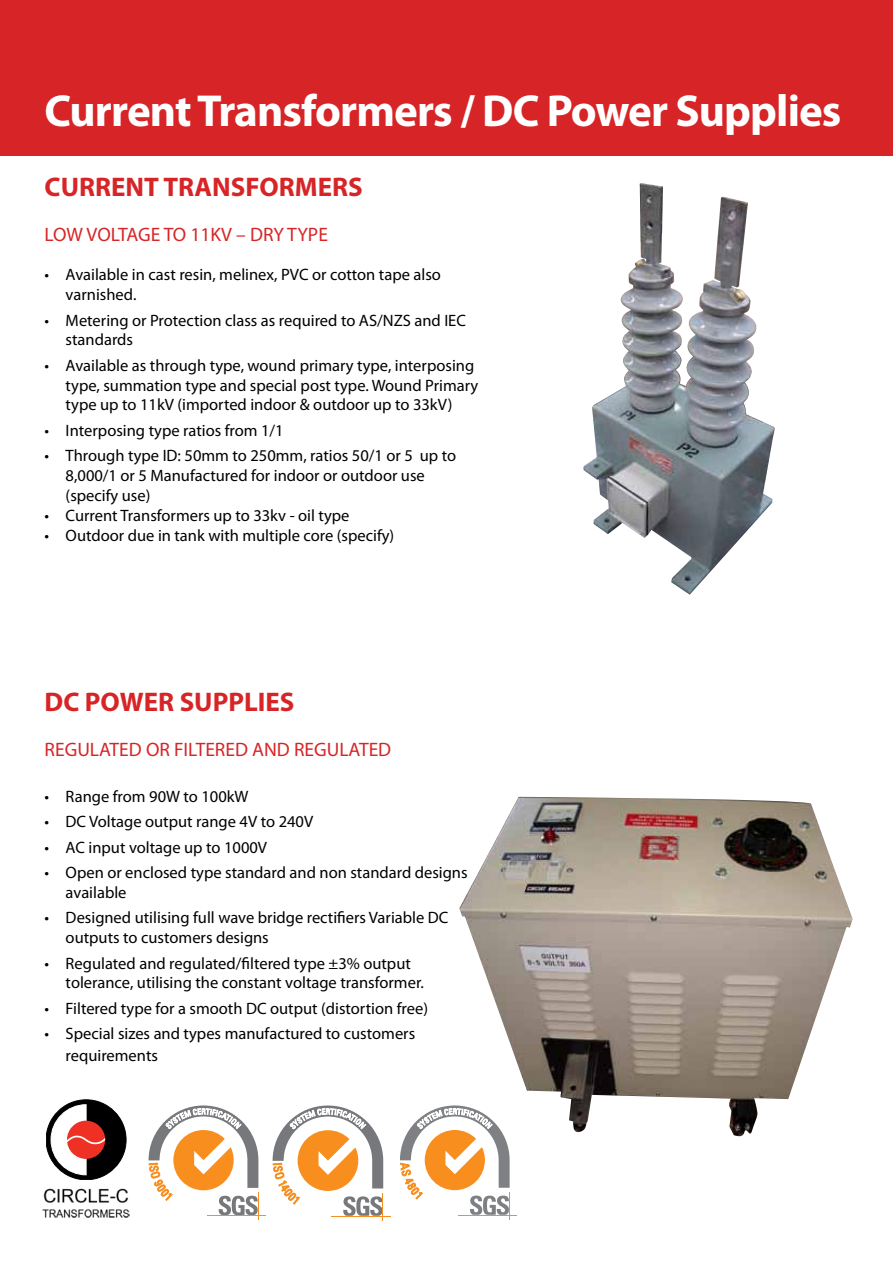
<style>
.page{position:relative;width:893px;height:1263px;background:#fff}
.page>*{position:absolute;margin:0;border:0;box-sizing:border-box;transform-origin:0 0}
.t1{font:700 45px "Myriad Pro";letter-spacing:-.02em;color:#fff}
.t2{font:700 27px "Myriad Pro";color:#d72527}
.t3{font:19.5px "Myriad Pro";color:#d72527}
.t4{font:16.5px/19.8px "Myriad Pro";color:#000}
</style>
<div class="page">
<img style="left:459px;top:797px;width:394px;height:340px">
<img style="left:583px;top:183px;width:192px;height:412px">
<div style="left:0;top:0;width:893px;height:156px;background:#d72527"></div>
<img style="left:43px;top:1188px;width:86px;height:30px">
<div style="left:46px;top:1100px;width:80px;height:80px;background:#000;border-radius:50%"></div>
<div style="left:46px;top:1100px;width:80px;height:80px;border:1px solid #000;border-radius:50%"></div>
<svg style="left:51px;top:1104px;width:54px;height:71px"></svg>
<hr style="left:458px;top:1215px;width:59px;height:1px;background:#f78e1e">
<svg style="left:400px;top:1105px;width:110px;height:114px"></svg>
<hr style="left:331px;top:1216px;width:59px;height:1px;background:#f78e1e">
<svg style="left:272px;top:1105px;width:111px;height:115px"></svg>
<hr style="left:207px;top:1215px;width:58px;height:1px;background:#f78e1e">
<svg style="left:148px;top:1105px;width:111px;height:114px"></svg>
<h1 class="t1" style="left:45px;top:82px;width:798px">Current Transformers / DC Power Supplies</h1>
<h2 class="t2" style="left:45px;top:169px;width:320px">CURRENT TRANSFORMERS</h2>
<p class="t3" style="left:45px;top:222px;width:285px">LOW VOLTAGE TO 11KV – DRY TYPE</p>
<p class="t4" style="left:66px;top:265px;width:377px;text-indent:-21px">• Available in cast resin, melinex, PVC or cotton tape also varnished.</p>
<p class="t4" style="left:66px;top:310px;width:402px;text-indent:-21px">• Metering or Protection class as required to AS/NZS and IEC standards</p>
<p class="t4" style="left:66px;top:355px;width:414px;text-indent:-21px">• Available as through type, wound primary type, interposing type, summation type and special post type. Wound Primary type up to 11kV (imported indoor &amp; outdoor up to 33kV)</p>
<p class="t4" style="left:45px;top:420px;width:241px">• Interposing type ratios from 1/1</p>
<p class="t4" style="left:66px;top:446px;width:392px;text-indent:-21px">• Through type ID: 50mm to 250mm, ratios 50/1 or 5 up to<br>8,000/1 or 5 Manufactured for indoor or outdoor use (specify use)</p>
<p class="t4" style="left:45px;top:505px;width:306px">• Current Transformers up to 33kv - oil type</p>
<p class="t4" style="left:45px;top:525px;width:351px">• Outdoor due in tank with multiple core (specify)</p>
<h2 class="t2" style="left:45px;top:684px;width:251px">DC POWER SUPPLIES</h2>
<p class="t3" style="left:45px;top:738px;width:348px">REGULATED OR FILTERED AND REGULATED</p>
<p class="t4" style="left:45px;top:786px;width:205px">• Range from 90W to 100kW</p>
<p class="t4" style="left:45px;top:811px;width:270px">• DC Voltage output range 4V to 240V</p>
<p class="t4" style="left:45px;top:837px;width:224px">• AC input voltage up to 1000V</p>
<p class="t4" style="left:66px;top:862px;width:403px;text-indent:-21px">• Open or enclosed type standard and non standard designs available</p>
<p class="t4" style="left:66px;top:908px;width:384px;text-indent:-21px">• Designed utilising full wave bridge rectifiers Variable DC outputs to customers designs</p>
<p class="t4" style="left:66px;top:953px;width:360px;text-indent:-21px">• Regulated and regulated/filtered type ±3% output tolerance, utilising the constant voltage transformer.</p>
<p class="t4" style="left:45px;top:998px;width:385px">• Filtered type for a smooth DC output (distortion free)</p>
<p class="t4" style="left:66px;top:1023px;width:351px;line-height:21.6px;text-indent:-21px">• Special sizes and types manufactured to customers requirements</p>
</div>
